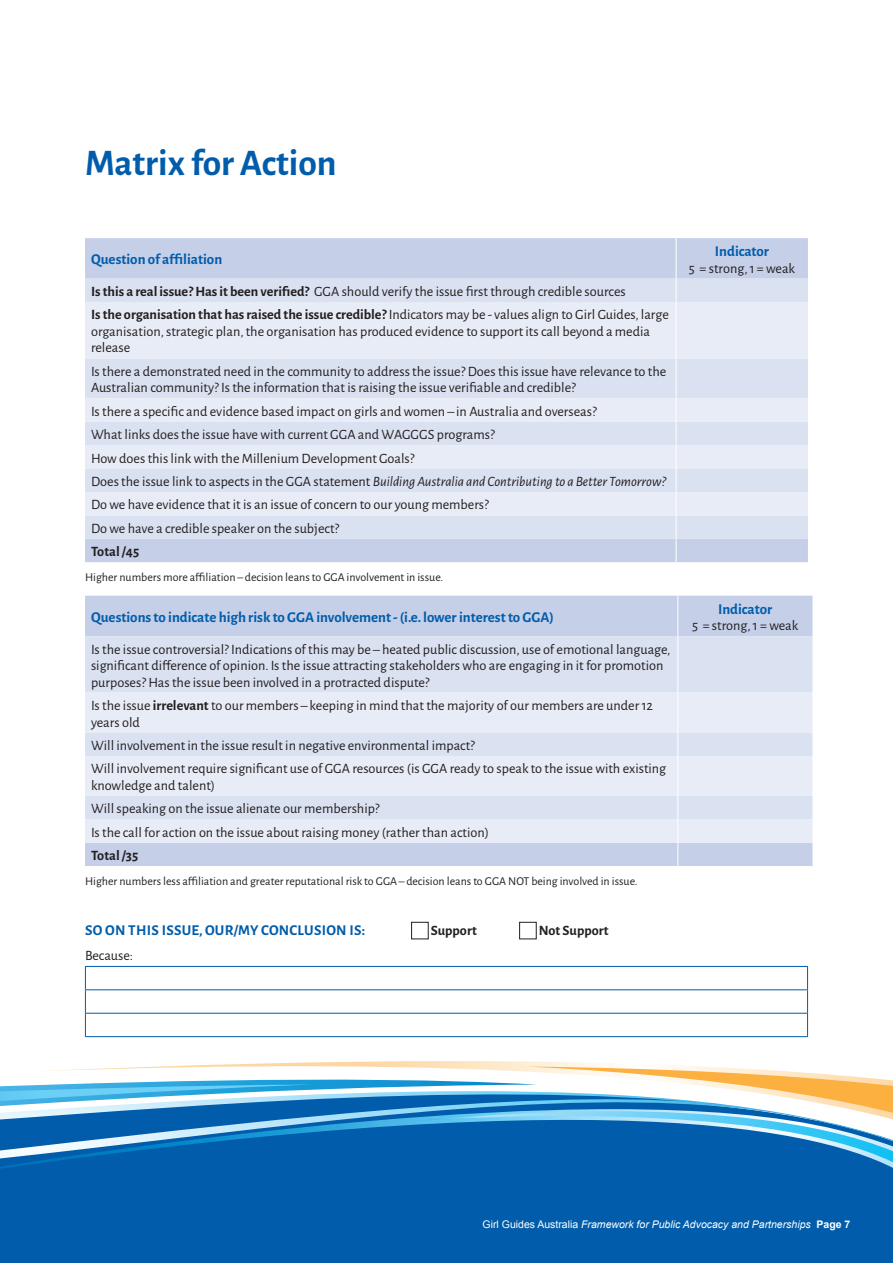
<style>
.page{position:relative;width:893px;height:1263px;background:#fff}
.page>*{position:absolute;margin:0;border:0;box-sizing:border-box;transform-origin:0 0}
.t1{font:700 37.5px "Alegreya Sans";color:#015dab}
.Body{font:700 15px "Alegreya Sans";color:#015dab}
.Body-2{font:14.25px/16.5px "Alegreya Sans";color:#231f20}
.Body-3{font:italic 14.25px "Alegreya Sans";color:#231f20}
.Body-4{font:700 14.25px "Alegreya Sans";color:#231f20}
.Body-5{font:12px "Alegreya Sans";color:#231f20}
.t2{font:italic 10.5px "Arial";color:#fff}
.s1{font-weight:700}
.s2{font-style:normal}
.s3{font-weight:700;font-style:normal}
</style>
<div class="page">
<div style="left:0;top:1215px;width:527px;height:48px;background:#015dab"></div>
<div style="left:0;top:1207px;width:527px;height:8px;background:#015dab"></div>
<div style="left:0;top:1189px;width:527px;height:18px;background:#015dab"></div>
<svg style="left:0;top:1085px;width:527px;height:104px"></svg>
<svg style="left:33px;top:1061px;width:643px;height:58px"></svg>
<svg style="left:527px;top:1066px;width:366px;height:197px;fill:#015dab"></svg>
<svg style="left:413px;top:1097px;width:480px;height:65px"></svg>
<div style="left:85px;top:238px;width:723px;height:324px;background:#c6cfe8"></div>
<div style="left:85px;top:279px;width:723px;height:260px;background:#dae1f1"></div>
<svg style="left:85px;top:302px;width:723px;height:213px;fill:#e8ecf6"></svg>
<hr style="left:676px;top:238px;width:1px;height:41px;background:#fff">
<svg style="left:676px;top:279px;width:1px;height:23px"></svg>
<hr style="left:676px;top:302px;width:1px;height:56px;background:#fff">
<hr style="left:676px;top:358px;width:1px;height:40px;background:#fff">
<svg style="left:676px;top:398px;width:1px;height:164px"></svg>
<div style="left:85px;top:596px;width:727px;height:270px;background:#c6cfe8"></div>
<div style="left:85px;top:636px;width:727px;height:57px;background:#dae1f1"></div>
<svg style="left:85px;top:693px;width:727px;height:150px;fill:#e8ecf6"></svg>
<hr style="left:677px;top:596px;width:1px;height:40px;background:#fff">
<hr style="left:677px;top:636px;width:1px;height:57px;background:#fff">
<hr style="left:677px;top:693px;width:1px;height:39px;background:#fff">
<svg style="left:677px;top:732px;width:1px;height:24px"></svg>
<hr style="left:677px;top:756px;width:1px;height:40px;background:#fff">
<svg style="left:677px;top:796px;width:1px;height:70px"></svg>
<div style="left:411px;top:922px;width:18px;height:17px;border:1px solid #231f20"></div>
<div style="left:519px;top:922px;width:18px;height:17px;border:1px solid #231f20"></div>
<hr style="left:85px;top:966px;width:723px;height:1px;background:#015dab">
<hr style="left:85px;top:989px;width:723px;height:1px;background:#015dab">
<hr style="left:85px;top:1013px;width:723px;height:1px;background:#015dab">
<svg style="left:85px;top:967px;width:1px;height:69px"></svg>
<svg style="left:807px;top:967px;width:1px;height:69px"></svg>
<hr style="left:85px;top:1036px;width:723px;height:1px;background:#015dab">
<h2 class="t1" style="left:85px;top:135px;width:253px">Matrix for Action</h2>
<p class="Body" style="left:91px;top:249px;width:133px">Question of affiliation</p>
<p class="Body-2" style="left:91px;top:283px;width:536px"><span class="s1">Is this a real issue? Has it been verified?</span> GGA should verify the issue first through credible sources</p>
<p class="Body-2" style="left:91px;top:306px;width:579px"><span class="s1">Is the organisation that has raised the issue credible?</span> Indicators may be - values align to Girl Guides, large organisation, strategic plan, the organisation has produced evidence to support its call beyond a media release</p>
<p class="Body-2" style="left:91px;top:362px;width:577px">Is there a demonstrated need in the community to address the issue? Does this issue have relevance to the<br>Australian community? Is the information that is raising the issue verifiable and credible?</p>
<p class="Body-2" style="left:91px;top:402px;width:507px">Is there a specific and evidence based impact on girls and women – in Australia and overseas?</p>
<p class="Body-2" style="left:91px;top:426px;width:405px">What links does the issue have with current GGA and WAGGGS programs?</p>
<p class="Body-2" style="left:91px;top:449px;width:325px">How does this link with the Millenium Development Goals?</p>
<p class="Body-3" style="left:91px;top:472px;width:577px"><span class="s2">Does the issue link to aspects in the GGA statement</span> Building Australia and Contributing to a Better Tomorrow?</p>
<p class="Body-2" style="left:91px;top:496px;width:399px">Do we have evidence that it is an issue of concern to our young members?</p>
<p class="Body-2" style="left:91px;top:519px;width:250px">Do we have a credible speaker on the subject?</p>
<p class="Body-4" style="left:91px;top:541px;width:50px">Total /45</p>
<p class="Body-5" style="left:85px;top:569px;width:360px">Higher numbers more affiliation – decision leans to GGA involvement in issue.</p>
<p class="Body" style="left:91px;top:606px;width:464px">Questions to indicate high risk to GGA involvement - (i.e. lower interest to GGA)</p>
<p class="Body-2" style="left:91px;top:640px;width:581px">Is the issue controversial? Indications of this may be – heated public discussion, use of emotional language, significant difference of opinion. Is the issue attracting stakeholders who are engaging in it for promotion purposes? Has the issue been involved in a protracted dispute?</p>
<p class="Body-2" style="left:91px;top:696px;width:563px">Is the issue <span class="s1">irrelevant</span> to our members – keeping in mind that the majority of our members are under 12 years old</p>
<p class="Body-2" style="left:91px;top:736px;width:385px">Will involvement in the issue result in negative environmental impact?</p>
<p class="Body-2" style="left:91px;top:760px;width:577px">Will involvement require significant use of GGA resources (is GGA ready to speak to the issue with existing knowledge and talent)</p>
<p class="Body-2" style="left:91px;top:800px;width:290px">Will speaking on the issue alienate our membership?</p>
<p class="Body-2" style="left:91px;top:823px;width:399px">Is the call for action on the issue about raising money (rather than action)</p>
<p class="Body-4" style="left:91px;top:845px;width:49px">Total /35</p>
<p class="Body-5" style="left:85px;top:873px;width:554px">Higher numbers less affiliation and greater reputational risk to GGA – decision leans to GGA NOT being involved in issue.</p>
<p class="Body" style="left:85px;top:919px;width:281px">SO ON THIS ISSUE, OUR/MY CONCLUSION IS:</p>
<p class="Body-4" style="left:431px;top:920px;width:48px">Support</p>
<p class="Body-4" style="left:539px;top:920px;width:71px">Not Support</p>
<p class="Body-2" style="left:85px;top:946px;width:50px">Because:</p>
<p class="Body" style="left:715px;top:240px;width:56px">Indicator</p>
<p class="Body-2" style="left:689px;top:259px;width:108px">5 = strong, 1 = weak</p>
<p class="Body" style="left:718px;top:598px;width:56px">Indicator</p>
<p class="Body-2" style="left:692px;top:617px;width:108px">5 = strong, 1 = weak</p>
<p class="t2" style="left:483px;top:1217px;width:369px"><span class="s2">Girl Guides Australia</span> Framework for Public Advocacy and Partnerships <span class="s3">Page 7</span></p>
</div>
